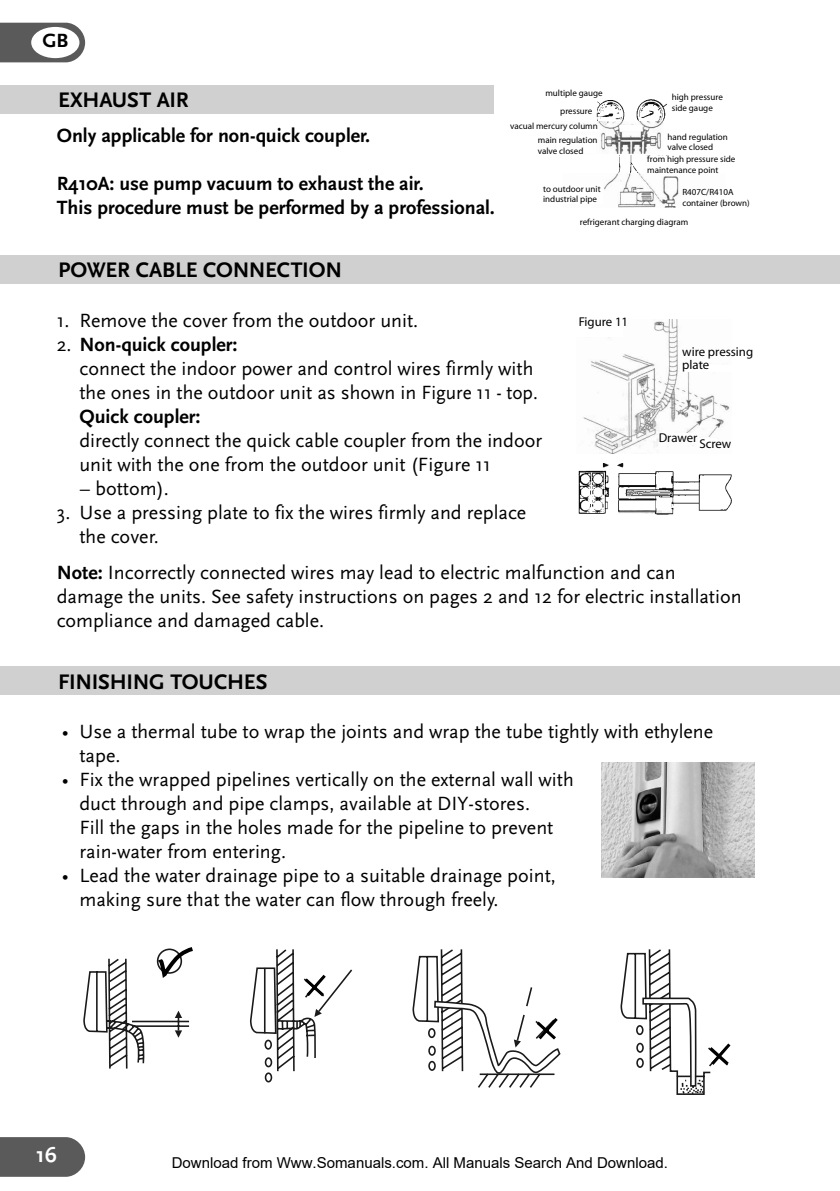
<style>
.page{position:relative;width:840px;height:1191px;background:#fff}
.page>*{position:absolute;margin:0;border:0;box-sizing:border-box;transform-origin:0 0}
.t1{font:700 22px "Scala Sans";letter-spacing:-.01em;color:#000}
.t2{font:700 22px "Scala Sans";color:#fff}
.t3{font:20px/24px "Scala Sans";color:#000}
.t4{font:700 20px/24px "Scala Sans";color:#000}
.t5{font:15px "Arial";color:#000}
.t6{font:12.8px/12.8px "Myriad";color:#000}
.t7{font:9px/10.8px "Myriad";color:#000}
.s1{font-weight:700}
</style>
<div class="page">
<svg style="left:0;top:23px;width:85px;height:39px"></svg>
<div style="left:31px;top:27px;width:48px;height:31px;background:#fff;border-radius:50%"></div>
<div style="left:0;top:255px;width:839px;height:28px;background:#d0d0d0"></div>
<img style="left:583px;top:319px;width:147px;height:134px">
<img style="left:578px;top:463px;width:152px;height:51px">
<div style="left:573px;top:325px;width:49px;height:12px;background:#fff"></div>
<div style="left:679px;top:366px;width:54px;height:6px;background:#fff"></div>
<div style="left:672px;top:433px;width:22px;height:6px;background:#fff"></div>
<div style="left:698px;top:438px;width:18px;height:6px;background:#fff"></div>
<img style="left:601px;top:762px;width:153px;height:115px">
<svg style="left:250px;top:949px;width:103px;height:134px"></svg>
<svg style="left:417px;top:949px;width:138px;height:139px"></svg>
<svg style="left:624px;top:949px;width:87px;height:146px"></svg>
<svg style="left:0;top:947px;width:193px;height:230px"></svg>
<svg style="left:301px;top:971px;width:430px;height:97px"></svg>
<div style="left:0;top:666px;width:839px;height:28px;background:#d0d0d0"></div>
<div style="left:0;top:85px;width:493px;height:28px;background:#d0d0d0"></div>
<img style="left:553px;top:121px;width:110px;height:33px">
<img style="left:604px;top:173px;width:75px;height:35px">
<img style="left:597px;top:99px;width:71px;height:22px">
<img style="left:596px;top:113px;width:17px;height:4px">
<img style="left:618px;top:155px;width:49px;height:18px">
<div style="left:561px;top:92px;width:39px;height:8px;background:#fff"></div>
<div style="left:644px;top:156px;width:60px;height:12px;background:#fff"></div>
<div style="left:556px;top:135px;width:39px;height:17px;background:#fff"></div>
<div style="left:537px;top:124px;width:59px;height:7px;background:#fff"></div>
<div style="left:620px;top:125px;width:21px;height:6px;background:#fff"></div>
<p class="t4" style="left:42px;top:30px;width:27px">GB</p>
<p class="t1" style="left:58px;top:91px;width:132px">EXHAUST AIR</p>
<p class="t4" style="left:57px;top:125px;width:315px">Only applicable for non-quick coupler.</p>
<p class="t4" style="left:57px;top:173px;width:439px">R410A: use pump vacuum to exhaust the air.<br>This procedure must be performed by a professional.</p>
<p class="t7" style="left:545px;top:88px;width:59px">multiple gauge</p>
<p class="t7" style="left:510px;top:103px;width:89px;line-height:15.8px;text-indent:50px">pressure vacual mercury column</p>
<p class="t7" style="left:537px;top:135px;width:61px">main regulation valve closed</p>
<p class="t7" style="left:543px;top:184px;width:59px">to outdoor unit industrial pipe</p>
<p class="t7" style="left:671px;top:93px;width:53px">high pressure side gauge</p>
<p class="t7" style="left:667px;top:132px;width:62px">hand regulation valve closed</p>
<p class="t7" style="left:646px;top:155px;width:90px">from high pressure side maintenance point</p>
<p class="t7" style="left:682px;top:187px;width:69px">R407C/R410A container (brown)</p>
<p class="t7" style="left:579px;top:217px;width:110px">refrigerant charging diagram</p>
<p class="t1" style="left:58px;top:262px;width:285px">POWER CABLE CONNECTION</p>
<p class="t3" style="left:57px;top:310px;width:363px">1. Remove the cover from the outdoor unit.</p>
<p class="t3" style="left:79px;top:334px;width:459px;text-indent:-23px">2. <span class="s1">Non-quick coupler:<br></span>connect the indoor power and control wires firmly with the ones in the outdoor unit as shown in Figure 11 - top.</p>
<p class="t4" style="left:79px;top:406px;width:123px">Quick coupler:</p>
<p class="t3" style="left:79px;top:430px;width:464px">directly connect the quick cable coupler from the indoor unit with the one from the outdoor unit (Figure 11</p>
<p class="t3" style="left:79px;top:478px;width:91px">– bottom).</p>
<p class="t3" style="left:79px;top:502px;width:448px;text-indent:-23px">3. Use a pressing plate to fix the wires firmly and replace the cover.</p>
<p class="t3" style="left:57px;top:562px;width:686px"><span class="s1">Note:</span> Incorrectly connected wires may lead to electric malfunction and can damage the units. See safety instructions on pages 2 and 12 for electric installation compliance and damaged cable.</p>
<p class="t6" style="left:578px;top:316px;width:51px">Figure 11</p>
<p class="t6" style="left:682px;top:346px;width:72px">wire pressing plate</p>
<p class="t6" style="left:658px;top:432px;width:40px">Drawer</p>
<p class="t6" style="left:699px;top:438px;width:33px">Screw</p>
<p class="t1" style="left:58px;top:673px;width:211px">FINISHING TOUCHES</p>
<p class="t3" style="left:79px;top:721px;width:635px;text-indent:-18px">• Use a thermal tube to wrap the joints and wrap the tube tightly with ethylene tape.</p>
<p class="t3" style="left:79px;top:769px;width:495px;text-indent:-18px">• Fix the wrapped pipelines vertically on the external wall with duct through and pipe clamps, available at DIY-stores.<br>Fill the gaps in the holes made for the pipeline to prevent rain-water from entering.</p>
<p class="t3" style="left:79px;top:865px;width:477px;text-indent:-18px">• Lead the water drainage pipe to a suitable drainage point, making sure that the water can flow through freely.</p>
<p class="t2" style="left:36px;top:1145px;width:22px">16</p>
<p class="t5" style="left:172px;top:1154px;width:497px">Download from Www.Somanuals.com. All Manuals Search And Download.</p>
</div>
